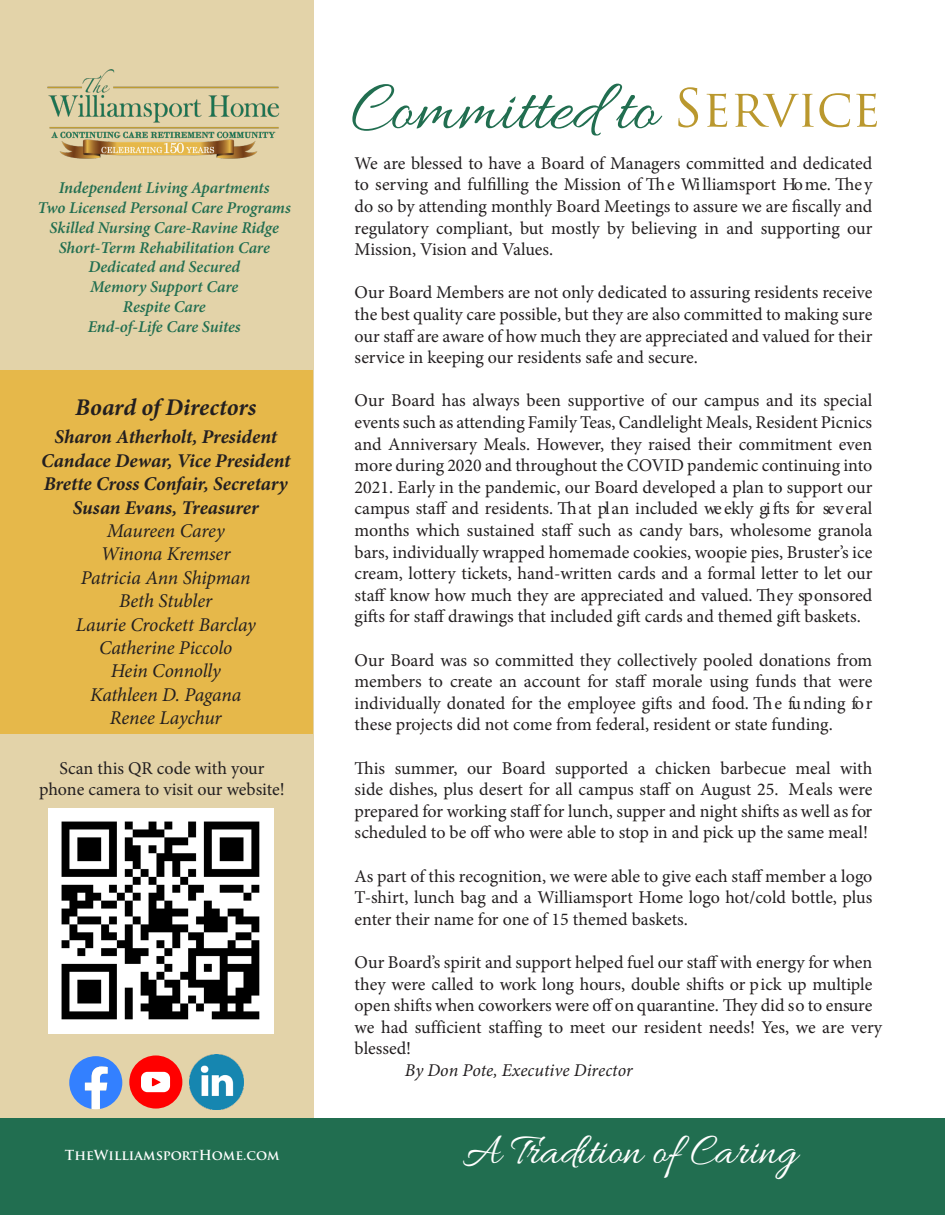
<style>
.page{position:relative;width:945px;height:1215px;background:#fff}
.page>*{position:absolute;margin:0;border:0;box-sizing:border-box;transform-origin:0 0}
.t1{font:72.6px "Allura";color:#216e50}
.t2{font:45px "Allura";color:#fff}
.t3{font:italic 700 24px "Minion Pro";letter-spacing:-.005em;color:#231f20}
.t4{font:italic 19.5px "Minion Pro";letter-spacing:-.01em;color:#231f20}
.t5{font:italic 700 19.5px "Minion Pro";letter-spacing:-.005em;color:#231f20}
.t6{font:18px/21.6px "Minion Pro";color:#231f20;text-align:justify}
.t7{font:italic 18px "Minion Pro";color:#231f20}
.t8{font:italic 600 16.5px "Minion Pro";letter-spacing:-.005em;color:#216e50}
.t9{font:700 13.5px "Trajan Pro";color:#fff}
.s1{font-family:"Trajan Pro";font-size:51.3px;color:#ba982e}
</style>
<div class="page">
<div style="left:0;top:0;width:313px;height:1118px;background:#e3d3a9"></div>
<div style="left:0;top:370px;width:300px;height:364px;background:#e6b84a"></div>
<div style="left:0;top:1118px;width:945px;height:97px;background:#216e50"></div>
<div style="left:18px;top:370px;width:295px;height:364px;background:#e6b84a"></div>
<img style="left:49px;top:808px;width:225px;height:226px">
<img style="left:47px;top:69px;width:233px;height:90px">
<svg style="left:69px;top:1056px;width:53px;height:53px"></svg>
<div style="left:129px;top:1055px;width:53px;height:54px;background:#f00;border-radius:50%"></div>
<svg style="left:141px;top:1072px;width:29px;height:20px"></svg>
<img style="left:189px;top:1055px;width:55px;height:54px">
<p class="t8" style="left:59px;top:176px;width:212px">Independent Living Apartments</p>
<p class="t8" style="left:38px;top:196px;width:255px">Two Licensed Personal Care Programs</p>
<p class="t8" style="left:50px;top:216px;width:231px">Skilled Nursing Care-Ravine Ridge</p>
<p class="t8" style="left:59px;top:236px;width:213px">Short-Term Rehabilitation Care</p>
<p class="t8" style="left:88px;top:256px;width:153px">Dedicated and Secured</p>
<p class="t8" style="left:90px;top:275px;width:150px">Memory Support Care</p>
<p class="t8" style="left:123px;top:295px;width:84px">Respite Care</p>
<p class="t8" style="left:88px;top:315px;width:154px">End-of-Life Care Suites</p>
<p class="t3" style="left:75px;top:390px;width:183px">Board of Directors</p>
<p class="t5" style="left:55px;top:423px;width:224px">Sharon Atherholt, President</p>
<p class="t5" style="left:41px;top:447px;width:251px">Candace Dewar, Vice President</p>
<p class="t5" style="left:44px;top:470px;width:246px">Brette Cross Confair, Secretary</p>
<p class="t5" style="left:73px;top:493px;width:188px">Susan Evans, Treasurer</p>
<p class="t4" style="left:107px;top:517px;width:119px">Maureen Carey</p>
<p class="t4" style="left:101px;top:541px;width:131px">Winona Kremser</p>
<p class="t4" style="left:81px;top:564px;width:171px">Patricia Ann Shipman</p>
<p class="t4" style="left:119px;top:588px;width:95px">Beth Stubler</p>
<p class="t4" style="left:76px;top:611px;width:182px">Laurie Crockett Barclay</p>
<p class="t4" style="left:99px;top:634px;width:135px">Catherine Piccolo</p>
<p class="t4" style="left:111px;top:658px;width:112px">Hein Connolly</p>
<p class="t4" style="left:90px;top:681px;width:153px">Kathleen D. Pagana</p>
<p class="t4" style="left:110px;top:705px;width:113px">Renee Laychur</p>
<p class="t6" style="left:39px;top:757px;width:247px;text-align:center">Scan this QR code with your phone camera to visit our website!</p>
<p class="t9" style="left:65px;top:1146px;width:216px">TheWilliamsportHome.com</p>
<p class="t1" style="left:351px;top:69px;width:531px">Committed to <span class="s1">SERVICE</span></p>
<p class="t6" style="left:355px;top:152px;width:519px">We are blessed to have a Board of Managers committed and dedicated to serving and fulfilling the Mission of The Wi lliamsport Home. The y do so by attending monthly Board Meetings to assure we are fiscally and regulatory compliant, but mostly by believing in and supporting our Mission, Vision and Values.</p>
<p class="t6" style="left:355px;top:282px;width:519px">Our Board Members are not only dedicated to assuring residents receive the best quality care possible, but they are also committed to making sure our staff are aware of how much they are appreciated and valued for their service in keeping our residents safe and secure.</p>
<p class="t6" style="left:355px;top:390px;width:519px">Our Board has always been supportive of our campus and its special events such as attending Family Teas, Candlelight Meals, Resident Picnics and Anniversary Meals. However, they raised their commitment even more during 2020 and throughout the COVID pandemic continuing into 2021. Early in the pandemic, our Board developed a plan to support our campus staff and residents. That plan included we ekly gifts for several months which sustained staff such as candy bars, wholesome granola bars, individually wrapped homemade cookies, woopie pies, Bruster’s ice cream, lottery tickets, hand-written cards and a formal letter to let our staff know how much they are appreciated and valued. They sponsored gifts for staff drawings that included gift cards and themed gift baskets.</p>
<p class="t6" style="left:355px;top:649px;width:519px">Our Board was so committed they collectively pooled donations from members to create an account for staff morale using funds that were individually donated for the employee gifts and food. The fu nding for these projects did not come from federal, resident or state funding.</p>
<p class="t6" style="left:355px;top:757px;width:519px">This summer, our Board supported a chicken barbecue meal with side dishes, plus desert for all campus staff on August 25. Meals were prepared for working staff for lunch, supper and night shifts as well as for scheduled to be off who were able to stop in and pick up the same meal!</p>
<p class="t6" style="left:355px;top:865px;width:519px">As part of this recognition, we were able to give each staff member a logo T-shirt, lunch bag and a Williamsport Home logo hot/cold bottle, plus enter their name for one of 15 themed baskets.</p>
<p class="t6" style="left:355px;top:952px;width:519px">Our Board’s spirit and support helped fuel our staff with energy for when</p>
<p class="t6" style="left:355px;top:973px;width:519px">they were called to work long hours, double shifts or pick up multiple</p>
<p class="t6" style="left:355px;top:995px;width:519px">open shifts when coworkers were off on quarantine. They did so to ensure</p>
<p class="t6" style="left:355px;top:1016px;width:529px">we had sufficient staffing to meet our resident needs! Yes, we are very</p>
<p class="t6" style="left:355px;top:1038px;width:58px">blessed!</p>
<p class="t7" style="left:405px;top:1058px;width:229px">By Don Pote, Executive Director</p>
<p class="t2" style="left:463px;top:1126px;width:335px">A Tradition of Caring</p>
</div>
